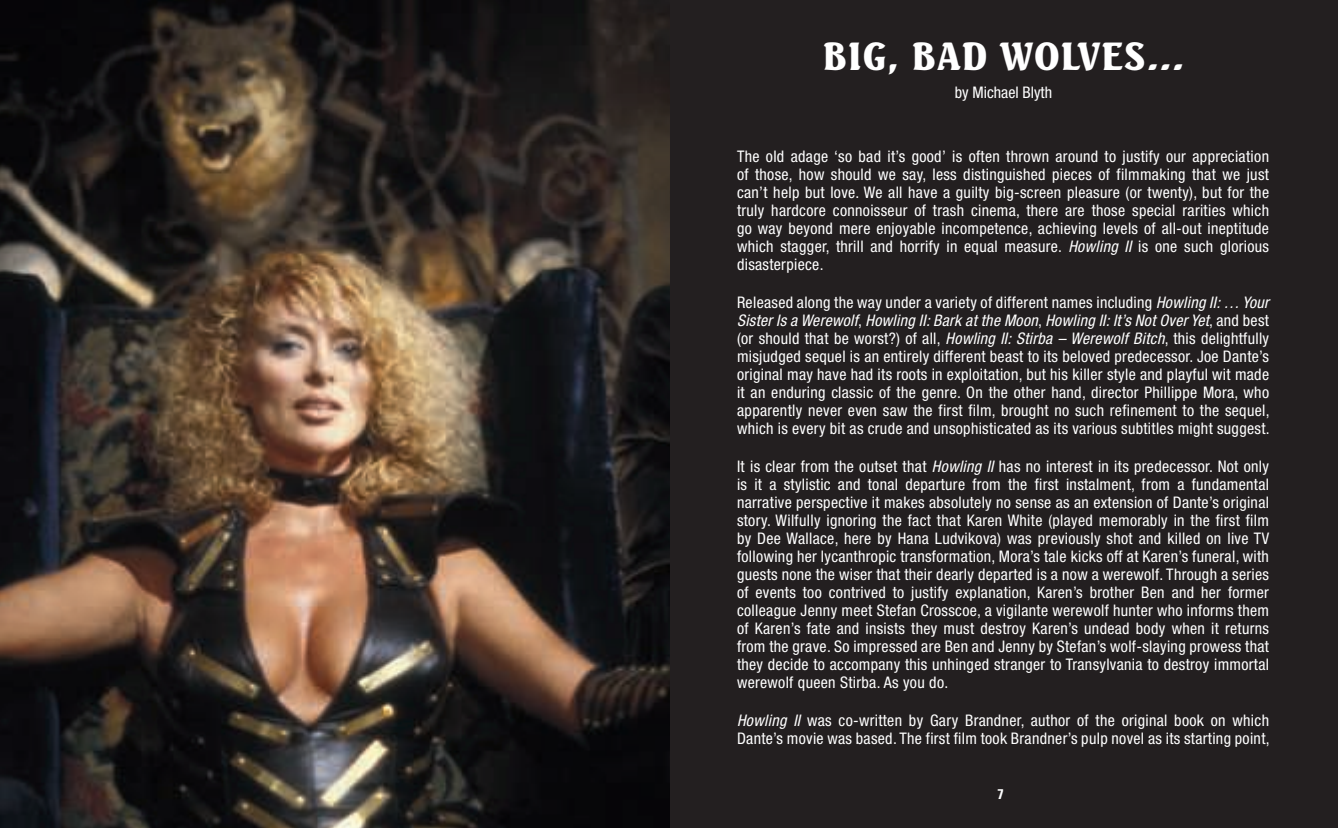
<style>
.page{position:relative;width:1338px;height:828px;background:#231f20}
.page>*{position:absolute;margin:0;border:0;box-sizing:border-box;transform-origin:0 0}
.t1{font:800 38px "Seagull BT";letter-spacing:.02em;color:#fff}
.t2{font:condensed 16px/18px "Helvetica Neue LT Std";letter-spacing:.02em;color:#fff;text-align:justify}
.t3{font:condensed 16px "Helvetica Neue LT Std";color:#fff}
.t4{font:700 condensed 14px "Univers LT Std";color:#fff}
.s1{font-style:italic}
</style>
<div class="page">
<img style="left:0;top:0;width:669px;height:828px">
<h1 class="t1" style="left:822px;top:32px;width:364px">BIG, BAD WOLVES…</h1>
<p class="t3" style="left:955px;top:83px;width:99px">by Michael Blyth</p>
<p class="t2" style="left:737px;top:147px;width:534px">The old adage ‘so bad it’s good’ is often thrown around to justify our appreciation of those, how should we say, less distinguished pieces of filmmaking that we just can’t help but love. We all have a guilty big-screen pleasure (or twenty), but for the truly hardcore connoisseur of trash cinema, there are those special rarities which go way beyond mere enjoyable incompetence, achieving levels of all-out ineptitude which stagger, thrill and horrify in equal measure. <span class="s1">Howling II</span> is one such glorious disasterpiece.</p>
<p class="t2" style="left:737px;top:293px;width:534px">Released along the way under a variety of different names including <span class="s1">Howling II: … Your Sister Is a Werewolf</span>, <span class="s1">Howling II: Bark at the Moon</span>, <span class="s1">Howling II: It’s Not Over Yet</span>, and best (or should that be worst?) of all, <span class="s1">Howling II: Stirba – Werewolf Bitch</span>, this delightfully misjudged sequel is an entirely different beast to its beloved predecessor. Joe Dante’s original may have had its roots in exploitation, but his killer style and playful wit made it an enduring classic of the genre. On the other hand, director Phillippe Mora, who apparently never even saw the first film, brought no such refinement to the sequel, which is every bit as crude and unsophisticated as its various subtitles might suggest.</p>
<p class="t2" style="left:737px;top:457px;width:534px">It is clear from the outset that <span class="s1">Howling II</span> has no interest in its predecessor. Not only is it a stylistic and tonal departure from the first instalment, from a fundamental narrative perspective it makes absolutely no sense as an extension of Dante’s original story. Wilfully ignoring the fact that Karen White (played memorably in the first film by Dee Wallace, here by Hana Ludvikova) was previously shot and killed on live TV following her lycanthropic transformation, Mora’s tale kicks off at Karen’s funeral, with guests none the wiser that their dearly departed is a now a werewolf. Through a series of events too contrived to justify explanation, Karen’s brother Ben and her former colleague Jenny meet Stefan Crosscoe, a vigilante werewolf hunter who informs them of Karen’s fate and insists they must destroy Karen’s undead body when it returns from the grave. So impressed are Ben and Jenny by Stefan’s wolf-slaying prowess that they decide to accompany this unhinged stranger to Transylvania to destroy immortal werewolf queen Stirba. As you do.</p>
<p class="t2" style="left:737px;top:711px;width:534px"><span class="s1">Howling II</span> was co-written by Gary Brandner, author of the original book on which<br>Dante’s movie was based. The first film took Brandner’s pulp novel as its starting point,</p>
<p class="t4" style="left:998px;top:785px;width:8px">7</p>
</div>
